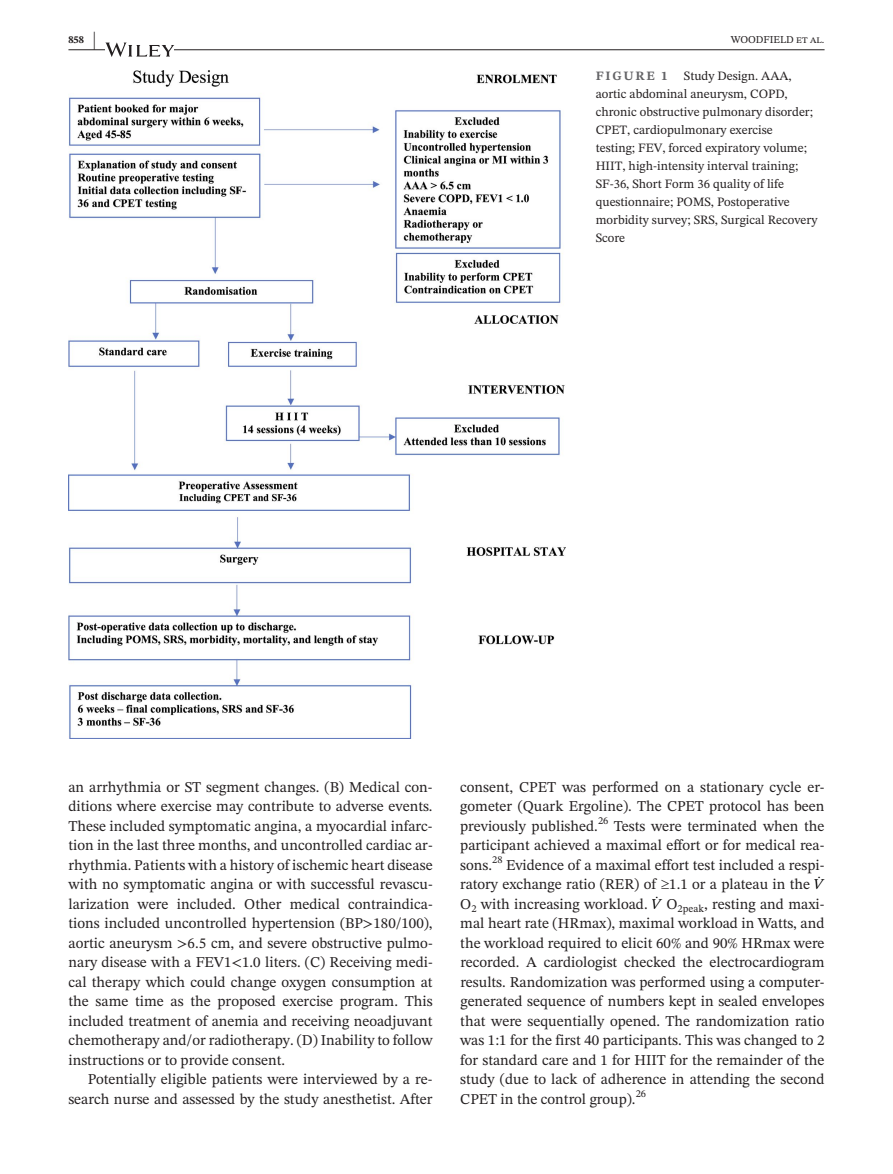
<style>
.page{position:relative;width:893px;height:1174px;background:#fff}
.page>*{position:absolute;margin:0;border:0;box-sizing:border-box;transform-origin:0 0}
.t1{font:15px/19.5px "STIX Two Text";color:#231f20;text-align:justify}
.t2{font:12.75px/18px "STIX Two Text";color:#231f20}
.t3{font:700 12.75px "STIX Two Text";letter-spacing:.14em;color:#636366}
.t4{font:10.5px "STIX Two Text";color:#231f20}
.t5{font:700 10.5px "STIX Two Text";color:#231f20}
.s1{font-size:21px}
.s2{font-style:italic;color:#000}
</style>
<div class="page">
<hr style="left:68px;top:49px;width:756px;height:1px;background:#231f20">
<svg style="left:105px;top:43px;width:69px;height:14px"></svg>
<img style="left:68px;top:70px;width:498px;height:668px">
<p class="t5" style="left:68px;top:32px;width:29px">858 <span class="s1">|</span></p>
<p class="t4" style="left:731px;top:32px;width:95px">WOODFIELD et al.</p>
<p class="t2" style="left:596px;top:66px;width:223px;text-indent:88px">Study Design. AAA, aortic abdominal aneurysm, COPD, chronic obstructive pulmonary disorder; CPET, cardiopulmonary exercise<br>testing; FEV, forced expiratory volume; HIIT, high-intensity interval training; SF-36, Short Form 36 quality of life questionnaire; POMS, Postoperative morbidity survey; SRS, Surgical Recovery Score</p>
<p class="t3" style="left:596px;top:66px;width:73px">FIGURE 1</p>
<p class="t1" style="left:68px;top:777px;width:366px">an arrhythmia or ST segment changes. (B) Medical con&shy;ditions where exercise may contribute to adverse events.<br>These included symptomatic angina, a myocardial infarc&shy;tion in the last three months, and uncontrolled cardiac ar&shy;rhythmia. Patients with a history of ischemic heart disease with no symptomatic angina or with successful revascu&shy;larization were included. Other medical contraindica&shy;tions included uncontrolled hypertension (BP&gt;180/100), aortic aneurysm &gt;6.5 cm, and severe obstructive pulmo&shy;nary disease with a FEV1&lt;1.0 liters. (C) Receiving medi&shy;cal therapy which could change oxygen consumption at the same time as the proposed exercise program. This included treatment of anemia and receiving neoadjuvant chemotherapy and/or radiotherapy. (D) Inability to follow instructions or to provide consent.</p>
<p class="t1" style="left:68px;top:1069px;width:366px;text-align:right">Potentially eligible patients were interviewed by a re&shy;search nurse and assessed by the study anesthetist. After</p>
<p class="t1" style="left:460px;top:777px;width:366px">consent, CPET was performed on a stationary cycle er&shy;gometer (Quark Ergoline). The CPET protocol has been previously published.</p>
<p class="t4" style="left:598px;top:813px;width:12px">26</p>
<p class="t1" style="left:460px;top:816px;width:366px;text-indent:154px">Tests were terminated when the participant achieved a maximal effort or for medical rea&shy;sons.</p>
<p class="t4" style="left:492px;top:852px;width:12px">28</p>
<p class="t1" style="left:460px;top:855px;width:366px;text-indent:46px">Evidence of a maximal effort test included a respi&shy;ratory exchange ratio (RER) of ≥1.1 or a plateau in the <span class="s2">V</span><sup>̇ </sup>O<sub>2</sub> with increasing workload. <span class="s2">V</span><sup>̇</sup> O<sub>2peak</sub>, resting and maxi&shy;mal heart rate (HRmax), maximal workload in Watts, and the workload required to elicit 60% and 90% HRmax were recorded. A cardiologist checked the electrocardiogram results. Randomization was performed using a computer&shy;generated sequence of numbers kept in sealed envelopes that were sequentially opened. The randomization ratio was 1:1 for the first 40 participants. This was changed to 2 for standard care and 1 for HIIT for the remainder of the study (due to lack of adherence in attending the second CPET in the control group).</p>
<p class="t4" style="left:636px;top:1086px;width:12px">26</p>
</div>
